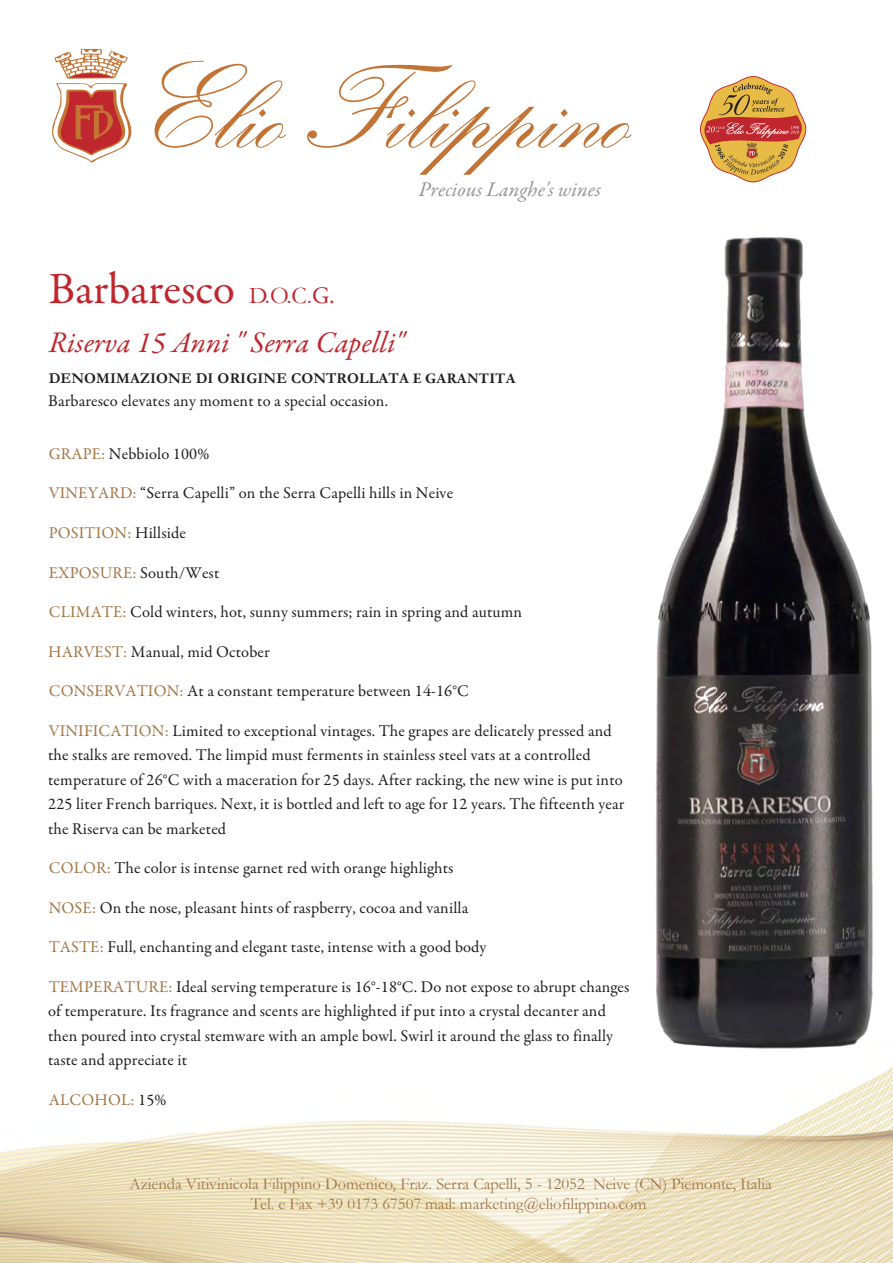
<style>
.page{position:relative;width:893px;height:1263px;background:#fff}
.page>*{position:absolute;margin:0;border:0;box-sizing:border-box;transform-origin:0 0}
.t1{font:45px "Garamond Premr Pro";color:#c0262d}
.t2{font:italic 30px "Garamond Premr Pro";color:#c0262d}
.t3{font:italic 21px "Garamond Premr Pro";color:#939598}
.t4{font:16.5px/24.5px "Garamond Premr Pro";letter-spacing:.01em;color:#221e1f}
.t5{font:16.5px/19.8px "Garamond";color:#a17544;text-align:center}
.t6{font:16.5px "Garamond Premr Pro";letter-spacing:.01em;color:#a27644}
.t7{font:700 15px "Garamond";letter-spacing:.01em;color:#231f20}
.s1{font-family:"Garamond";font-size:24px}
.s2{font-size:24px}
.s3{font-family:"Garamond Premr Pro"}
.s4{color:#a27644}
.s5{color:#221e1f}
</style>
<div class="page">
<img style="left:0;top:1067px;width:893px;height:196px">
<svg style="left:700px;top:76px;width:106px;height:106px"></svg>
<svg style="left:155px;top:61px;width:131px;height:87px"></svg>
<svg style="left:307px;top:65px;width:325px;height:110px"></svg>
<svg style="left:52px;top:48px;width:80px;height:115px"></svg>
<img style="left:656px;top:237px;width:217px;height:812px">
<p class="t3" style="left:419px;top:176px;width:184px">Precious Langhe's wines</p>
<p class="t1" style="left:49px;top:262px;width:287px">Barbaresco <span class="s1">D.O.C.</span><span class="s2">G.</span></p>
<p class="t2" style="left:49px;top:324px;width:357px">Riserva 15 Anni " Serra Capelli"</p>
<p class="t7" style="left:49px;top:368px;width:469px">DENOMIMAZIONE DI ORIGINE CONTROLLATA <span class="s3">E GARANTITA</span></p>
<p class="t4" style="left:48px;top:389px;width:341px">Barbaresco elevates any moment to a special occasion.</p>
<p class="t4" style="left:49px;top:442px;width:162px"><span class="s4">GRAPE:</span> Nebbiolo 100%</p>
<p class="t4" style="left:49px;top:481px;width:406px"><span class="s4">VINEYARD:</span> “Serra Capelli” on the Serra Capelli hills in Neive</p>
<p class="t6" style="left:49px;top:523px;width:139px">POSITION: <span class="s5">Hillside</span></p>
<p class="t4" style="left:49px;top:561px;width:172px"><span class="s4">EXPOSURE:</span> South/West</p>
<p class="t4" style="left:49px;top:600px;width:475px"><span class="s4">CLIMATE:</span> Cold winters, hot, sunny summers; rain in spring and autumn</p>
<p class="t4" style="left:48px;top:640px;width:223px"><span class="s4">HARVEST:</span> Manual, mid October</p>
<p class="t4" style="left:49px;top:679px;width:422px"><span class="s4">CONSERVATION:</span> At a constant temperature between 14-16°C</p>
<p class="t4" style="left:48px;top:719px;width:578px"><span class="s4">VINIFICATION:</span> Limited to exceptional vintages. The grapes are delicately pressed and the stalks are removed. The limpid must ferments in stainless steel vats at a controlled temperature of 26°C with a maceration for 25 days. After racking, the new wine is put into 225 liter French barriques. Next, it is bottled and left to age for 12 years. The fifteenth year the Riserva can be marketed</p>
<p class="t4" style="left:49px;top:856px;width:406px"><span class="s4">COLOR:</span> The color is intense garnet red with orange highlights</p>
<p class="t4" style="left:49px;top:896px;width:421px"><span class="s4">NOSE:</span> On the nose, pleasant hints of raspberry, cocoa and vanilla</p>
<p class="t4" style="left:49px;top:935px;width:439px"><span class="s4">TASTE:</span> Full, enchanting and elegant taste, intense with a good body</p>
<p class="t4" style="left:48px;top:975px;width:583px"><span class="s4">TEMPERATURE:</span> Ideal serving temperature is 16°-18°C. Do not expose to abrupt changes of temperature. Its fragrance and scents are highlighted if put into a crystal decanter and then poured into crystal stemware with an ample bowl. Swirl it around the glass to finally taste and appreciate it</p>
<p class="t6" style="left:49px;top:1089px;width:119px">ALCOHOL: <span class="s5">15%</span></p>
<p class="t5" style="left:130px;top:1174px;width:644px">Azienda Vitivinicola Filippino Domenico, Fraz. Serra Capelli, 5 - 12052 Neive (CN) Piemonte, Italia<br>Tel. e Fax +39 0173 67507 mail: marketing@eliofilippino.com</p>
</div>
